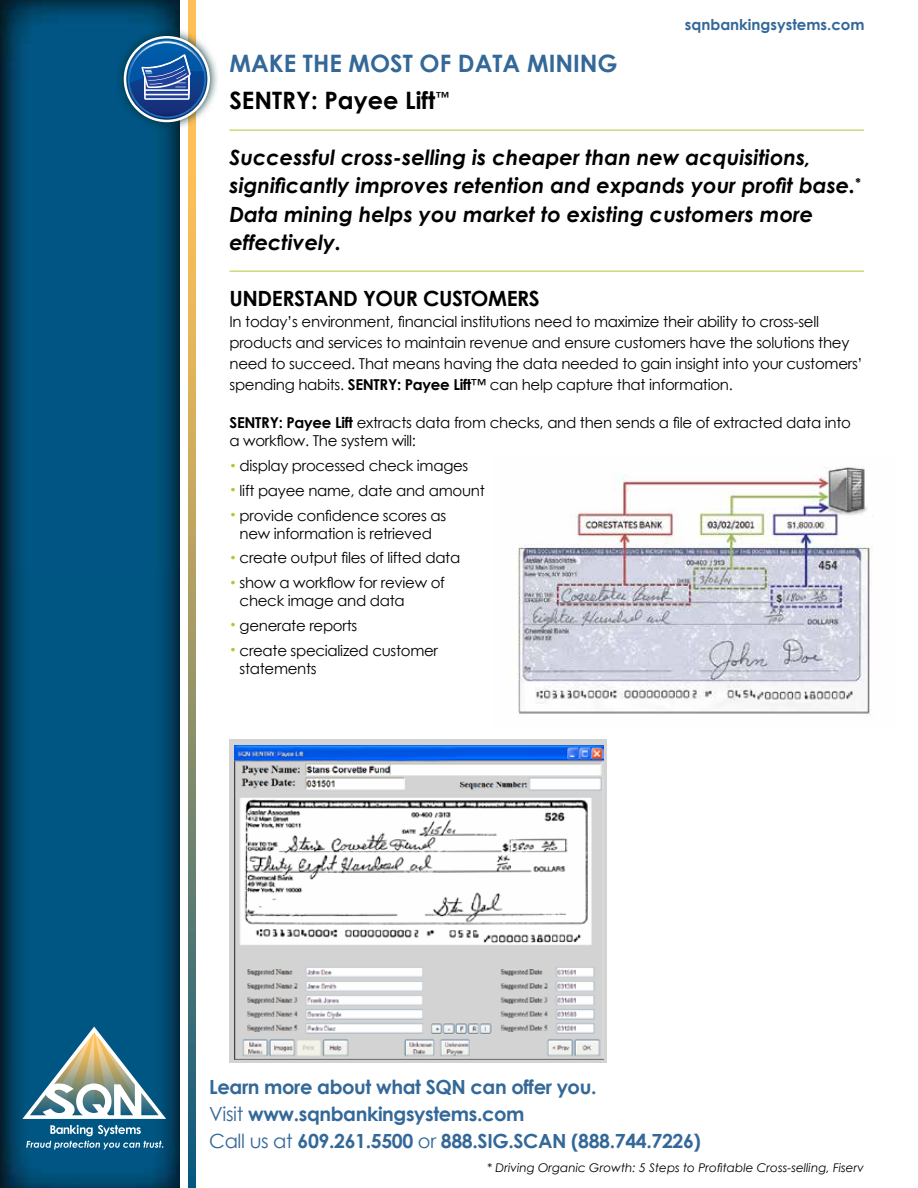
<style>
.page{position:relative;width:918px;height:1188px;background:#fff}
.page>*{position:absolute;margin:0;border:0;box-sizing:border-box;transform-origin:0 0}
.t1{font:700 24px/37.5px "Century Gothic";color:#336898}
.t2{font:italic 700 21px/28.5px "Century Gothic";color:#000}
.t3{font:700 21px "Century Gothic";letter-spacing:-.02em;color:#000}
.t4{font:700 19.5px/26.8px "Century Gothic";letter-spacing:-.02em;color:#336898}
.t5{font:15px/18px "Century Gothic";letter-spacing:-.02em;color:#000}
.t6{font:700 15px "Century Gothic";color:#336898}
.t7{font:italic 12px "Century Gothic";color:#000}
.s1{color:#000}
.s2{font-weight:700}
.s3{font-size:12px;color:#b0c836}
.s4{font-weight:400}
</style>
<div class="page">
<div style="left:230px;top:739px;width:378px;height:324px;background:#d3d3d3"></div>
<svg style="left:188px;top:0;width:8px;height:1188px;background:#989567"></svg>
<img style="left:0;top:0;width:180px;height:1188px">
<svg style="left:26px;top:1125px;width:137px;height:24px;background:#34789b"></svg>
<svg style="left:22px;top:1027px;width:144px;height:92px"></svg>
<svg style="left:114px;top:27px;width:103px;height:104px"></svg>
<svg style="left:124px;top:36px;width:86px;height:86px;background:#4d78ab"></svg>
<hr style="left:230px;top:130px;width:634px;height:1px;background:#b0c836">
<hr style="left:230px;top:271px;width:634px;height:1px;background:#b0c836">
<img style="left:234px;top:745px;width:369px;height:314px">
<img style="left:517px;top:466px;width:356px;height:248px">
<p class="t6" style="left:685px;top:15px;width:181px">sqnbankingsystems.com</p>
<h1 class="t1" style="left:230px;top:44px;width:390px">MAKE THE MOST OF DATA MINING<br><span class="s1">SENTRY: Payee Lift</span><sup>™</sup></h1>
<h2 class="t2" style="left:229px;top:142px;width:633px">Successful cross-selling is cheaper than new acquisitions, significantly improves retention and expands your profit base.<sup>* </sup>Data mining helps you market to existing customers more effectively.</h2>
<h2 class="t3" style="left:230px;top:285px;width:312px">UNDERSTAND YOUR CUSTOMERS</h2>
<p class="t5" style="left:230px;top:311px;width:635px;line-height:21px">In today’s environment, financial institutions need to maximize their ability to cross-sell products and services to maintain revenue and ensure customers have the solutions they need to succeed. That means having the data needed to gain insight into your customers’ spending habits. <span class="s2">SENTRY: Payee Lift</span>™ can help capture that information.</p>
<p class="t5" style="left:230px;top:414px;width:623px"><span class="s2">SENTRY: Payee Lift</span> extracts data from checks, and then sends a file of extracted data into a workflow. The system will:</p>
<p class="t5" style="left:230px;top:456px;width:240px"><span class="s3">•</span> display processed check images</p>
<p class="t5" style="left:230px;top:481px;width:257px"><span class="s3">•</span> lift payee name, date and amount</p>
<p class="t5" style="left:230px;top:506px;width:218px;text-align:center"><span class="s3">•</span> provide confidence scores as new information is retrieved</p>
<p class="t5" style="left:230px;top:549px;width:232px"><span class="s3">•</span> create output files of lifted data</p>
<p class="t5" style="left:240px;top:573px;width:207px;text-indent:-10px"><span class="s3">•</span> show a workflow for review of check image and data</p>
<p class="t5" style="left:230px;top:616px;width:129px"><span class="s3">•</span> generate reports</p>
<p class="t5" style="left:240px;top:641px;width:200px;text-indent:-10px"><span class="s3">•</span> create specialized customer statements</p>
<h3 class="t4" style="left:209px;top:1073px;width:493px">Learn more about what SQN can offer you.<br><span class="s4">Visit</span> www.sqnbankingsystems.com<br><span class="s4">Call us at</span> 609.261.5500 <span class="s4">or</span> 888.SIG.SCAN (888.744.7226)</h3>
<p class="t7" style="left:487px;top:1160px;width:378px">* Driving Organic Growth: 5 Steps to Profitable Cross-selling, Fiserv</p>
</div>
